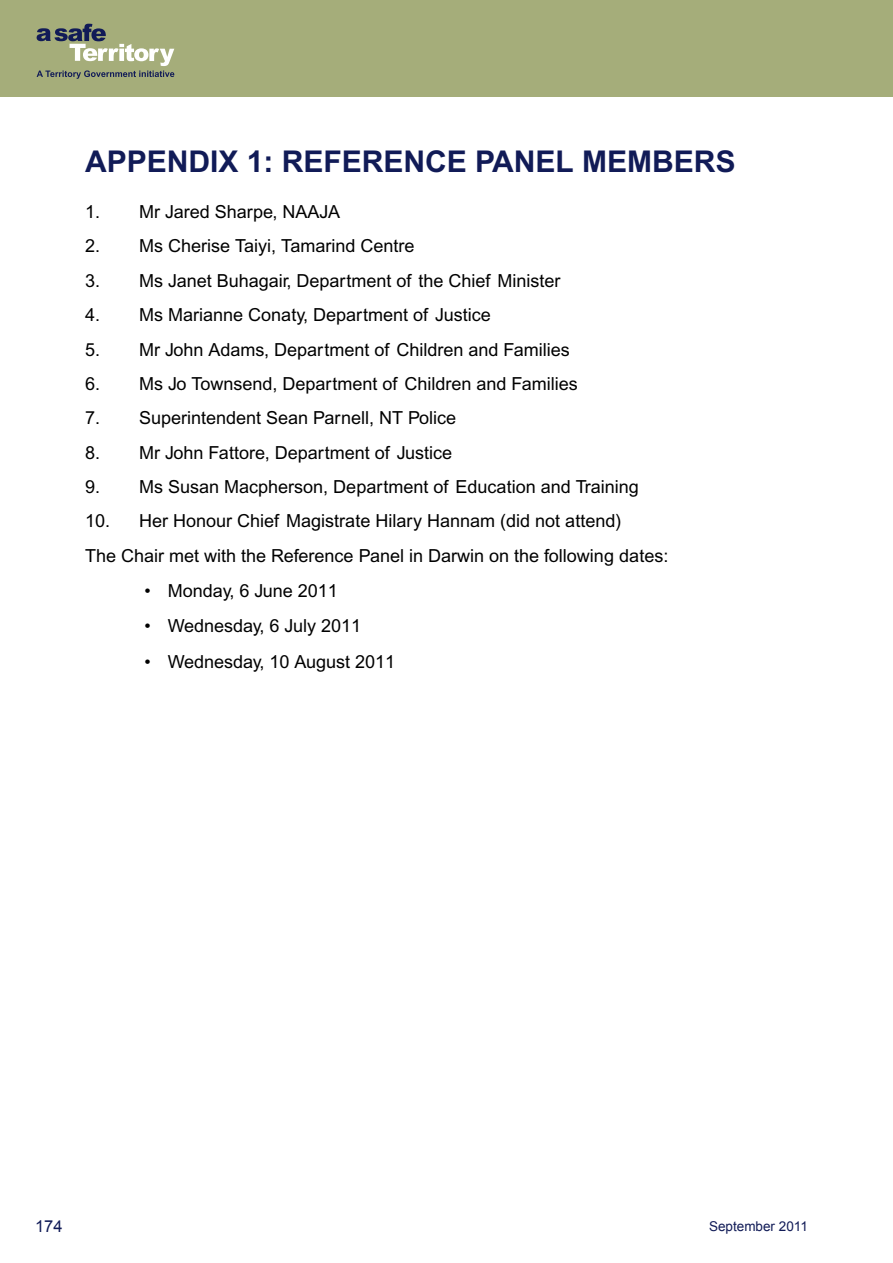
<style>
.page{position:relative;width:893px;height:1263px;background:#fff}
.page>*{position:absolute;margin:0;border:0;box-sizing:border-box;transform-origin:0 0}
.t1{font:700 30px "Arial SFMT";color:#111b57}
.t2{font:18px/34.3px "Arial SFMT";color:#000}
.t3{font:16.5px "Arial";color:#111b57}
.t4{font:13.5px "Arial";color:#111b57}
</style>
<div class="page">
<div style="left:0;top:0;width:893px;height:96px;background:#a5ad7a"></div>
<svg style="left:37px;top:24px;width:137px;height:55px"></svg>
<h1 class="t1" style="left:85px;top:144px;width:42px">APPENDIX</h1>
<h1 class="t1" style="left:247px;top:144px;width:78px">1: REFERENCE</h1>
<h1 class="t1" style="left:475px;top:144px;width:21px">PANEL</h1>
<h1 class="t1" style="left:582px;top:144px;width:23px">MEMBERS</h1>
<p class="t2" style="left:85px;top:195px;width:257px">1. Mr Jared Sharpe, NAAJA</p>
<p class="t2" style="left:85px;top:229px;width:331px">2. Ms Cherise Taiyi, Tamarind Centre</p>
<p class="t2" style="left:85px;top:263px;width:477px">3. Ms Janet Buhagair, Department of the Chief Minister</p>
<p class="t2" style="left:85px;top:298px;width:407px">4. Ms Marianne Conaty, Department of Justice</p>
<p class="t2" style="left:85px;top:332px;width:486px">5. Mr John Adams, Department of Children and Families</p>
<p class="t2" style="left:85px;top:366px;width:494px">6. Ms Jo Townsend, Department of Children and Families</p>
<p class="t2" style="left:85px;top:401px;width:373px">7. Superintendent Sean Parnell, NT Police</p>
<p class="t2" style="left:85px;top:435px;width:369px">8. Mr John Fattore, Department of Justice</p>
<p class="t2" style="left:85px;top:469px;width:555px">9. Ms Susan Macpherson, Department of Education and Training</p>
<p class="t2" style="left:85px;top:504px;width:585px">10. Her Honour Chief Magistrate Hilary Hannam (did not attend)<br>The Chair met with the Reference Panel in Darwin on the following dates:</p>
<p class="t2" style="left:145px;top:573px;width:195px">• Monday, 6 June 2011</p>
<p class="t2" style="left:145px;top:609px;width:218px">• Wednesday, 6 July 2011</p>
<p class="t2" style="left:145px;top:644px;width:252px">• Wednesday, 10 August 2011</p>
<p class="t3" style="left:35px;top:1215px;width:29px">174</p>
<p class="t4" style="left:709px;top:1217px;width:100px">September 2011</p>
</div>
